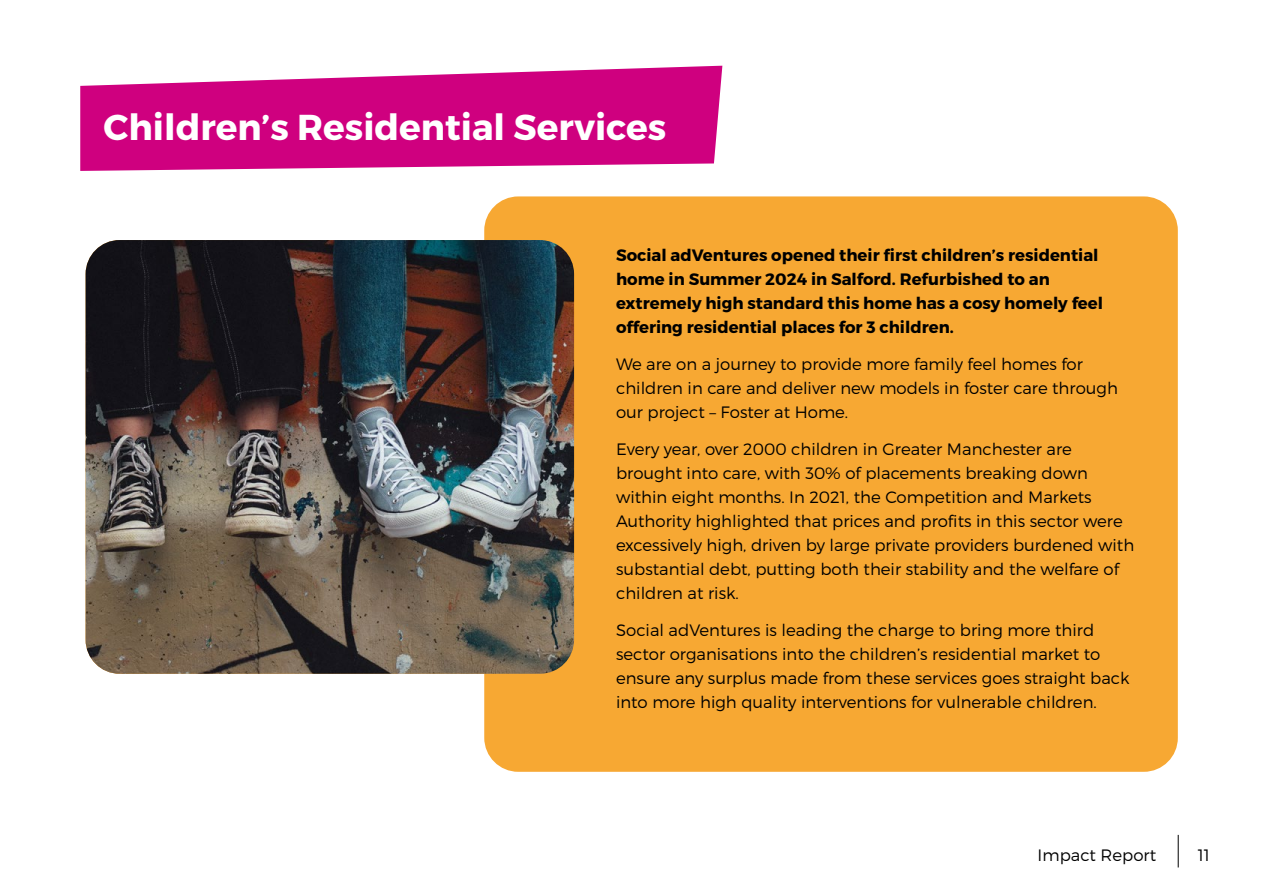
<style>
.page{position:relative;width:1263px;height:893px;background:#fff}
.page>*{position:absolute;margin:0;border:0;box-sizing:border-box;transform-origin:0 0}
.t1{font:700 36px "Montserrat";color:#fff}
.t2{font:300 16.5px/24px "Montserrat";color:#000}
.t3{font:700 16.5px/24px "Montserrat";color:#000}
</style>
<div class="page">
<div style="left:484px;top:196px;width:694px;height:576px;background:#f7a833;border-radius:34px"></div>
<svg style="left:80px;top:66px;width:642px;height:105px;background:#d52290"></svg>
<img style="left:86px;top:240px;width:488px;height:434px">
<hr style="left:1178px;top:835px;width:1px;height:32px;background:#000">
<h1 class="t1" style="left:104px;top:104px;width:564px">Children’s Residential Services</h1>
<p class="t3" style="left:616px;top:244px;width:488px">Social adVentures opened their first children’s residential home in Summer 2024 in Salford. Refurbished to an extremely high standard this home has a cosy homely feel offering residential places for 3 children.</p>
<p class="t2" style="left:616px;top:352px;width:503px">We are on a journey to provide more family feel homes for children in care and deliver new models in foster care through our project – Foster at Home.</p>
<p class="t2" style="left:616px;top:437px;width:520px">Every year, over 2000 children in Greater Manchester are brought into care, with 30% of placements breaking down within eight months. In 2021, the Competition and Markets Authority highlighted that prices and profits in this sector were excessively high, driven by large private providers burdened with substantial debt, putting both their stability and the welfare of children at risk.</p>
<p class="t2" style="left:616px;top:618px;width:515px">Social adVentures is leading the charge to bring more third sector organisations into the children’s residential market to ensure any surplus made from these services goes straight back into more high quality interventions for vulnerable children.</p>
<p class="t2" style="left:1038px;top:842px;width:120px">Impact Report</p>
<p class="t2" style="left:1198px;top:842px;width:14px">11</p>
</div>
